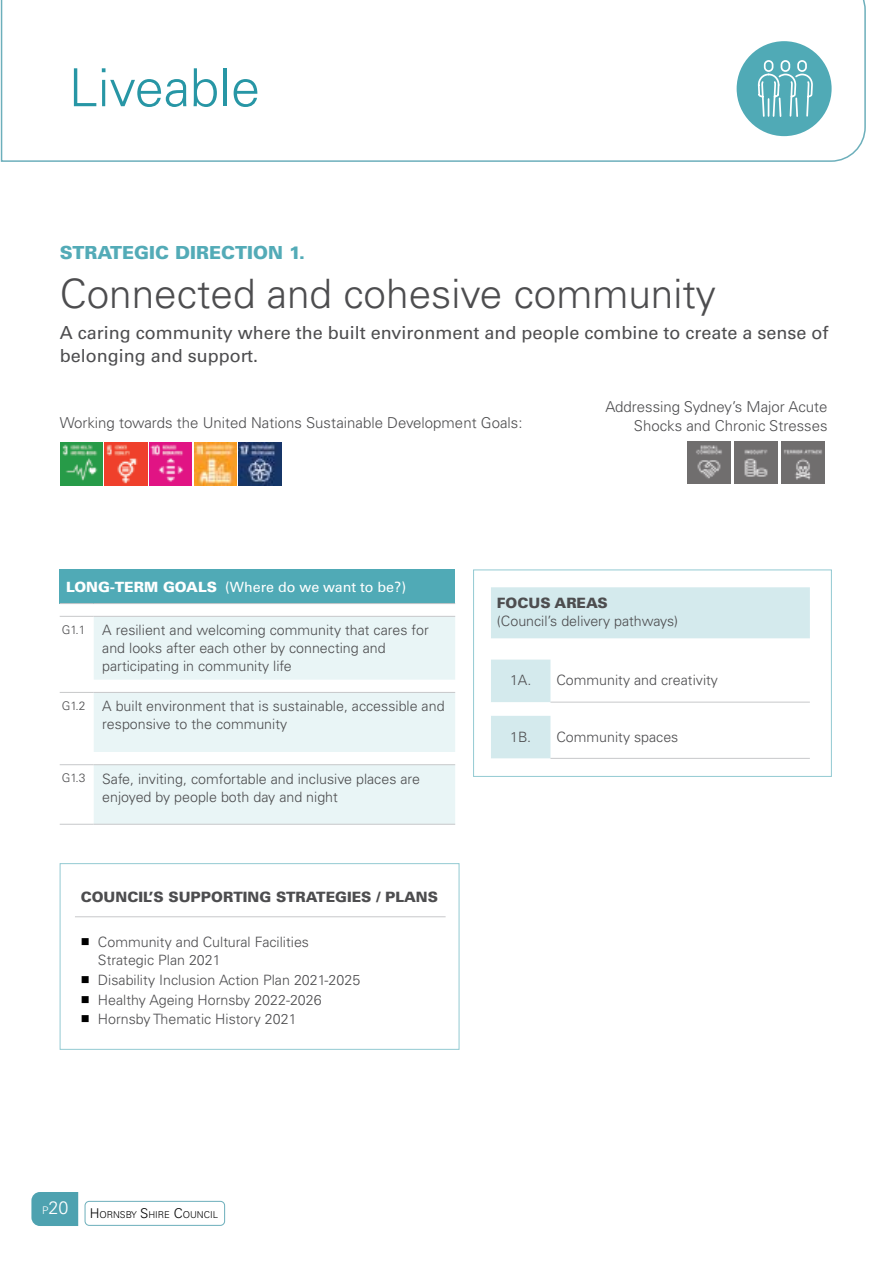
<style>
.page{position:relative;width:893px;height:1263px;background:#fff}
.page>*{position:absolute;margin:0;border:0;box-sizing:border-box;transform-origin:0 0}
.t1{font:300 52.5px "Univers LT Pro 45";color:#2796a5}
.t2{font:300 40.5px "Univers LT Pro 45";color:#4d4d4f}
.t3{font:18px/22.5px "Univers LT Pro 55 Roman";color:#4d4d4f}
.t4{font:900 18px "Univers LT Pro 75";color:#53abb7}
.t5{font:300 18px "Univers LT Pro 45";color:#fff}
.t6{font:300 15px "Univers LT Std";color:#4d4d4f}
.t7{font:300 15px "Univers LT Pro 45";color:#4d4d4f}
.t8{font:300 14.25px/18px "Univers LT Pro 45";color:#4d4d4f}
.t9{font:300 14.25px/19.6px "Univers LT Std";color:#4d4d4f}
.t10{font:900 14.25px "Univers LT Pro 75";color:#4d4d4f}
.t11{font:14.1px "Univers LT Std";color:#fff}
.t12{font:300 9.45px "Univers LT Pro 45";color:#000}
.s1{font-weight:900}
.s2{font-size:12px}
.s3{font-size:10.5px}
.s4{font-size:13.5px}
</style>
<div class="page">
<div style="left:85px;top:1201px;width:140px;height:25px;border:1px solid #6cafbb;border-radius:4px"></div>
<div style="left:31px;top:1192px;width:47px;height:34px;background:#4ea2b0"></div>
<svg style="left:0;top:0;width:866px;height:162px"></svg>
<div style="left:737px;top:41px;width:95px;height:95px;background:#50aab6;border-radius:50%"></div>
<svg style="left:757px;top:8px;width:57px;height:109px"></svg>
<div style="left:60px;top:569px;width:395px;height:34px;background:#50aab6"></div>
<svg style="left:94px;top:617px;width:361px;height:207px;background:#ebf6f6"></svg>
<hr style="left:60px;top:603px;width:34px;height:1px;background:#c7c8ca">
<hr style="left:94px;top:603px;width:361px;height:1px;background:#c7c8ca">
<hr style="left:60px;top:616px;width:34px;height:1px;background:#c7c8ca">
<hr style="left:94px;top:616px;width:361px;height:1px;background:#c7c8ca">
<hr style="left:60px;top:692px;width:34px;height:1px;background:#c7c8ca">
<hr style="left:94px;top:692px;width:361px;height:1px;background:#c7c8ca">
<hr style="left:60px;top:764px;width:34px;height:1px;background:#c7c8ca">
<hr style="left:94px;top:764px;width:361px;height:1px;background:#c7c8ca">
<hr style="left:60px;top:824px;width:34px;height:1px;background:#c7c8ca">
<hr style="left:94px;top:824px;width:361px;height:1px;background:#c7c8ca">
<svg style="left:491px;top:587px;width:319px;height:171px"></svg>
<hr style="left:550px;top:702px;width:260px;height:1px;background:#c7c8ca">
<hr style="left:550px;top:758px;width:260px;height:1px;background:#c7c8ca">
<div style="left:473px;top:569px;width:359px;height:208px;border:1px solid #93cad2"></div>
<hr style="left:75px;top:916px;width:371px;height:1px;background:#c7c8ca">
<div style="left:60px;top:863px;width:399px;height:187px;border:1px solid #93cad2"></div>
<img style="left:60px;top:443px;width:43px;height:42px">
<img style="left:105px;top:443px;width:42px;height:42px">
<img style="left:150px;top:443px;width:42px;height:42px">
<img style="left:194px;top:443px;width:43px;height:42px">
<img style="left:239px;top:443px;width:42px;height:42px">
<img style="left:688px;top:441px;width:42px;height:43px">
<img style="left:734px;top:441px;width:43px;height:43px">
<img style="left:781px;top:441px;width:43px;height:43px">
<h1 class="t1" style="left:69px;top:53px;width:193px">Liveable</h1>
<p class="t4" style="left:60px;top:240px;width:247px">STRATEGIC DIRECTION 1.</p>
<h2 class="t2" style="left:60px;top:267px;width:658px">Connected and cohesive community</h2>
<p class="t3" style="left:60px;top:321px;width:770px">A caring community where the built environment and people combine to create a sense of belonging and support.</p>
<p class="t7" style="left:606px;top:397px;width:223px">Addressing Sydney’s Major Acute</p>
<p class="t6" style="left:60px;top:413px;width:464px">Working towards the United Nations Sustainable Development Goals:</p>
<p class="t7" style="left:634px;top:416px;width:195px">Shocks and Chronic Stresses</p>
<p class="t11" style="left:66px;top:578px;width:341px"><span class="s1">LONG-TERM GOALS</span> (Where do we want to be?)</p>
<p class="t8" style="left:102px;top:621px;width:328px;text-indent:-40px"><span class="s2">G1.1</span> A resilient and welcoming community that cares for and looks after each other by connecting and participating in community life</p>
<p class="t8" style="left:102px;top:697px;width:344px;text-indent:-40px"><span class="s2">G1.2</span> A built environment that is sustainable, accessible and responsive to the community</p>
<p class="t8" style="left:102px;top:769px;width:319px;text-indent:-40px"><span class="s2">G1.3</span> Safe, inviting, comfortable and inclusive places are enjoyed by people both day and night</p>
<p class="t10" style="left:81px;top:887px;width:359px">COUNCIL’S SUPPORTING STRATEGIES / PLANS</p>
<p class="t9" style="left:98px;top:932px;width:213px;line-height:18px">Community and Cultural Facilities<br>Strategic Plan 2021</p>
<p class="t9" style="left:98px;top:970px;width:264px">Disability Inclusion Action Plan 2021-2025<br>Healthy Ageing Hornsby 2022-2026<br>Hornsby Thematic History 2021</p>
<p class="t10" style="left:497px;top:593px;width:112px">FOCUS AREAS</p>
<p class="t8" style="left:497px;top:612px;width:183px">(Council’s delivery pathways)</p>
<p class="t8" style="left:510px;top:671px;width:209px">1A. Community and creativity</p>
<p class="t8" style="left:510px;top:727px;width:170px">1B. Community spaces</p>
<p class="t5" style="left:42px;top:1196px;width:28px"><span class="s3">P</span>20</p>
<p class="t12" style="left:90px;top:1209px;width:130px"><span class="s4">H</span>ORNSBY <span class="s4">S</span>HIRE <span class="s4">C</span>OUNCIL</p>
</div>
